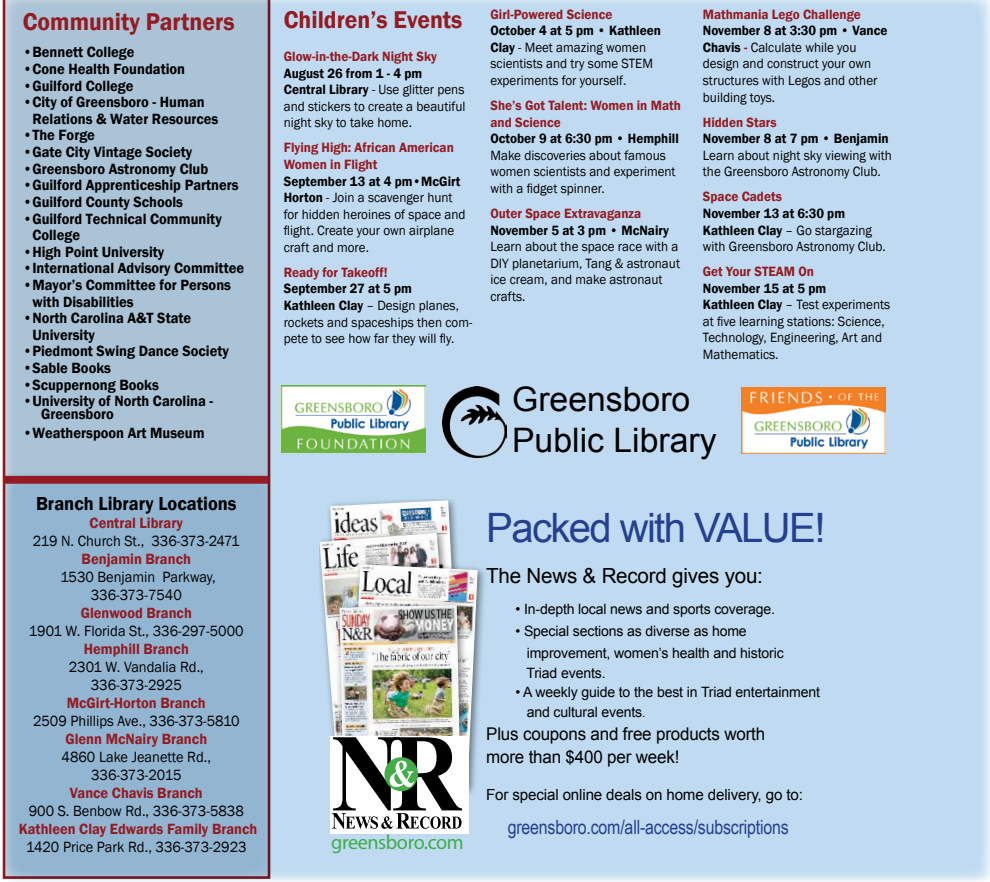
<style>
.page{position:relative;width:990px;height:882px;background:#fff}
.page>*{position:absolute;margin:0;border:0;box-sizing:border-box;transform-origin:0 0}
.t1{font:40.5px "Arial";letter-spacing:-.04em;color:#25408f}
.t2{font:33.75px/40.5px "Arial";color:#000}
.t3{font:600 24.88px "Franklin Gothic";color:#941b22;scale:.95 1}
.t4{font:20.75px "Arial";letter-spacing:-.01em;color:#000}
.t5{font:20.38px "Myriad Pro";letter-spacing:-.02em;color:#41ad49}
.t6{font:19.75px "Arial Narrow";letter-spacing:-.01em;color:#25408f}
.t7{font:600 19.38px "Franklin Gothic";color:#000;scale:.95 1}
.t8{font:17.5px/23px "Arial";letter-spacing:-.01em;color:#000}
.t9{font:15.38px "Arial";letter-spacing:-.01em;color:#000}
.t10{font:600 15.25px/16.6px "Franklin Gothic";color:#000;scale:.95 1}
.t11{font:15.25px/18px "Franklin Gothic";color:#000;text-align:center;scale:.95 1}
.t12{font:600 15.25px "Franklin Gothic";color:#941b22;scale:.95 1}
.t13{font:14.25px/21.9px "Arial";letter-spacing:-.01em;color:#000}
.t14{font:13.88px/16.6px "Franklin Gothic";color:#000;scale:.95 1}
.t15{font:600 13.88px/16.6px "Franklin Gothic";color:#941b22;scale:.95 1}
.t16{font:600 13.88px "Franklin Gothic";color:#000;scale:.95 1}
.s1{font-weight:600}
.s2{font-weight:600;color:#941b22}
.s3{font-size:12px}
</style>
<div class="page">
<div style="left:4px;top:0;width:985px;height:881px;background:#c0dbf1"></div>
<svg style="left:3px;top:0;width:267px;height:878px;background:#9fb9d1"></svg>
<div style="left:4px;top:475px;width:264px;height:8px;background:#941b22"></div>
<img style="left:442px;top:386px;width:64px;height:72px">
<img style="left:280px;top:386px;width:145px;height:66px">
<img style="left:741px;top:387px;width:144px;height:66px">
<img style="left:330px;top:500px;width:126px;height:27px">
<div style="left:319px;top:527px;width:143px;height:241px;background:#000;opacity:.5"></div>
<img style="left:319px;top:532px;width:134px;height:227px">
<div style="left:345px;top:559px;width:141px;height:238px;background:#000;opacity:.5"></div>
<img style="left:350px;top:564px;width:127px;height:224px">
<div style="left:334px;top:600px;width:136px;height:235px;background:#000;opacity:.5"></div>
<img style="left:339px;top:605px;width:122px;height:130px">
<div style="left:329px;top:735px;width:139px;height:98px;background:#fff"></div>
<svg style="left:332px;top:737px;width:130px;height:91px"></svg>
<h3 class="t3" style="left:23px;top:6px;width:224px">Community Partners</h3>
<p class="t10" style="left:23px;top:44px;width:119px">•Bennett College</p>
<p class="t10" style="left:23px;top:61px;width:172px">•Cone Health Foundation</p>
<p class="t10" style="left:23px;top:77px;width:118px">•Guilford College</p>
<p class="t10" style="left:32px;top:94px;width:197px;text-indent:-10px">•City of Greensboro - Human<br>Relations &amp; Water Resources</p>
<p class="t10" style="left:23px;top:127px;width:77px">•The Forge</p>
<p class="t10" style="left:23px;top:144px;width:180px">•Gate City Vintage Society</p>
<p class="t10" style="left:23px;top:160px;width:196px">•Greensboro Astronomy Club</p>
<p class="t10" style="left:23px;top:177px;width:229px">•Guilford Apprenticeship Partners</p>
<p class="t10" style="left:23px;top:193px;width:170px">•Guilford County Schools</p>
<p class="t10" style="left:32px;top:210px;width:201px;text-indent:-10px">•Guilford Technical Community<br>College</p>
<p class="t10" style="left:23px;top:243px;width:150px">•High Point University</p>
<p class="t10" style="left:23px;top:260px;width:234px">•International Advisory Committee</p>
<p class="t10" style="left:32px;top:276px;width:210px;text-indent:-10px">•Mayor’s Committee for Persons with Disabilities</p>
<p class="t10" style="left:32px;top:310px;width:169px;text-indent:-10px">•North Carolina A&amp;T State<br>University</p>
<p class="t10" style="left:23px;top:343px;width:218px">•Piedmont Swing Dance Society</p>
<p class="t10" style="left:23px;top:359px;width:94px">•Sable Books</p>
<p class="t10" style="left:23px;top:376px;width:145px">•Scuppernong Books</p>
<p class="t10" style="left:41px;top:395px;width:182px;line-height:12.9px;text-indent:-18px">•University of North Carolina -<br>Greensboro</p>
<p class="t10" style="left:23px;top:425px;width:193px">•Weatherspoon Art Museum</p>
<h3 class="t7" style="left:36px;top:491px;width:212px">Branch Library Locations</h3>
<p class="t12" style="left:90px;top:513px;width:100px">Central Library</p>
<p class="t11" style="left:33px;top:532px;width:219px">219 N. Church St., 336-373-2471</p>
<p class="t12" style="left:82px;top:549px;width:116px">Benjamin Branch</p>
<p class="t11" style="left:60px;top:568px;width:165px">1530 Benjamin Parkway,<br>336-373-7540</p>
<p class="t12" style="left:81px;top:603px;width:118px">Glenwood Branch</p>
<p class="t11" style="left:29px;top:622px;width:227px">1901 W. Florida St., 336-297-5000</p>
<p class="t12" style="left:84px;top:639px;width:112px">Hemphill Branch</p>
<p class="t11" style="left:69px;top:658px;width:144px">2301 W. Vandalia Rd.,<br>336-373-2925</p>
<p class="t12" style="left:67px;top:693px;width:148px">McGirt-Horton Branch</p>
<p class="t11" style="left:33px;top:711px;width:219px">2509 Phillips Ave., 336-373-5810</p>
<p class="t12" style="left:65px;top:729px;width:151px">Glenn McNairy Branch</p>
<p class="t11" style="left:62px;top:747px;width:159px">4860 Lake Jeanette Rd.,<br>336-373-2015</p>
<p class="t12" style="left:70px;top:783px;width:141px">Vance Chavis Branch</p>
<p class="t11" style="left:29px;top:801px;width:228px">900 S. Benbow Rd., 336-373-5838</p>
<p class="t12" style="left:19px;top:819px;width:252px">Kathleen Clay Edwards Family Branch</p>
<p class="t11" style="left:26px;top:837px;width:233px">1420 Price Park Rd., 336-373-2923</p>
<h3 class="t3" style="left:284px;top:4px;width:189px">Children’s Events</h3>
<p class="t15" style="left:284px;top:48px;width:163px">Glow-in-the-Dark Night Sky</p>
<p class="t14" style="left:284px;top:65px;width:193px"><span class="s1">August 26 from 1 - 4 pm<br>Central Library</span> - Use glitter pens and stickers to create a beautiful night sky to take home.</p>
<p class="t15" style="left:284px;top:139px;width:180px">Flying High: African American<br>Women in Flight</p>
<p class="t14" style="left:284px;top:173px;width:193px"><span class="s1">September 13 at 4 pm•McGirt<br>Horton</span> - Join a scavenger hunt for hidden heroines of space and flight. Create your own airplane craft and more.</p>
<p class="t15" style="left:284px;top:264px;width:111px">Ready for Takeoff!</p>
<p class="t14" style="left:284px;top:281px;width:200px"><span class="s1">September 27 at 5 pm<br>Kathleen Clay</span> – Design planes, rockets and spaceships then com&shy;pete to see how far they will fly.</p>
<p class="t15" style="left:490px;top:6px;width:130px">Girl-Powered Science</p>
<p class="t14" style="left:490px;top:22px;width:181px"><span class="s1">October 4 at 5 pm • Kathleen<br>Clay</span> - Meet amazing women scientists and try some STEM experiments for yourself.</p>
<p class="t15" style="left:490px;top:97px;width:202px">She’s Got Talent: Women in Math and Science</p>
<p class="t16" style="left:490px;top:130px;width:200px">October 9 at 6:30 pm • Hemphill</p>
<p class="t14" style="left:490px;top:147px;width:196px">Make discoveries about famous women scientists and experiment with a fidget spinner.</p>
<p class="t15" style="left:490px;top:205px;width:160px">Outer Space Extravaganza</p>
<p class="t16" style="left:490px;top:221px;width:189px">November 5 at 3 pm • McNairy</p>
<p class="t14" style="left:490px;top:238px;width:201px">Learn about the space race with a<br>DIY planetarium, Tang &amp; astronaut ice cream, and make astronaut crafts.</p>
<p class="t15" style="left:702px;top:6px;width:168px">Mathmania Lego Challenge</p>
<p class="t14" style="left:702px;top:22px;width:196px"><span class="s1">November 8 at 3:30 pm • Vance<br>Chavis</span> <span class="s2">-</span> Calculate while you design and construct your own structures with Legos and other building toys.</p>
<p class="t15" style="left:702px;top:114px;width:79px">Hidden Stars</p>
<p class="t16" style="left:702px;top:130px;width:197px">November 8 at 7 pm • Benjamin</p>
<p class="t14" style="left:702px;top:147px;width:200px">Learn about night sky viewing with the Greensboro Astronomy Club.</p>
<p class="t15" style="left:702px;top:188px;width:85px">Space Cadets</p>
<p class="t14" style="left:702px;top:205px;width:194px"><span class="s1">November 13 at 6:30 pm<br>Kathleen Clay</span> – Go stargazing with Greensboro Astronomy Club.</p>
<p class="t15" style="left:702px;top:263px;width:118px">Get Your STEAM On</p>
<p class="t14" style="left:702px;top:280px;width:199px"><span class="s1">November 15 at 5 pm<br>Kathleen Clay</span> – Test experiments at five learning stations: Science,<br>Technology, Engineering, Art and<br>Mathematics.</p>
<h2 class="t2" style="left:512px;top:379px;width:206px">Greensboro<br>Public Library</h2>
<h3 class="t5" style="left:331px;top:829px;width:134px">greensboro.com</h3>
<h1 class="t1" style="left:486px;top:501px;width:340px">Packed with VALUE!</h1>
<h3 class="t4" style="left:486px;top:562px;width:278px">The News &amp; Record gives you:</h3>
<p class="t13" style="left:515px;top:598px;width:261px">• In-depth local news and sports coverage.</p>
<p class="t13" style="left:526px;top:620px;width:258px;text-indent:-11px">• Special sections as diverse as home improvement, women’s health and historic</p>
<p class="t13" style="left:526px;top:661px;width:81px">Triad events.</p>
<p class="t13" style="left:526px;top:682px;width:294px;line-height:19.8px;text-indent:-11px">• A weekly guide to the best in Triad entertainment and cultural events<span class="s3">.</span></p>
<p class="t8" style="left:486px;top:722px;width:280px">Plus coupons and free products worth more than $400 per week!</p>
<p class="t9" style="left:486px;top:783px;width:318px">For special online deals on home delivery, go to:</p>
<h3 class="t6" style="left:507px;top:812px;width:282px">greensboro.com/all-access/subscriptions</h3>
</div>
